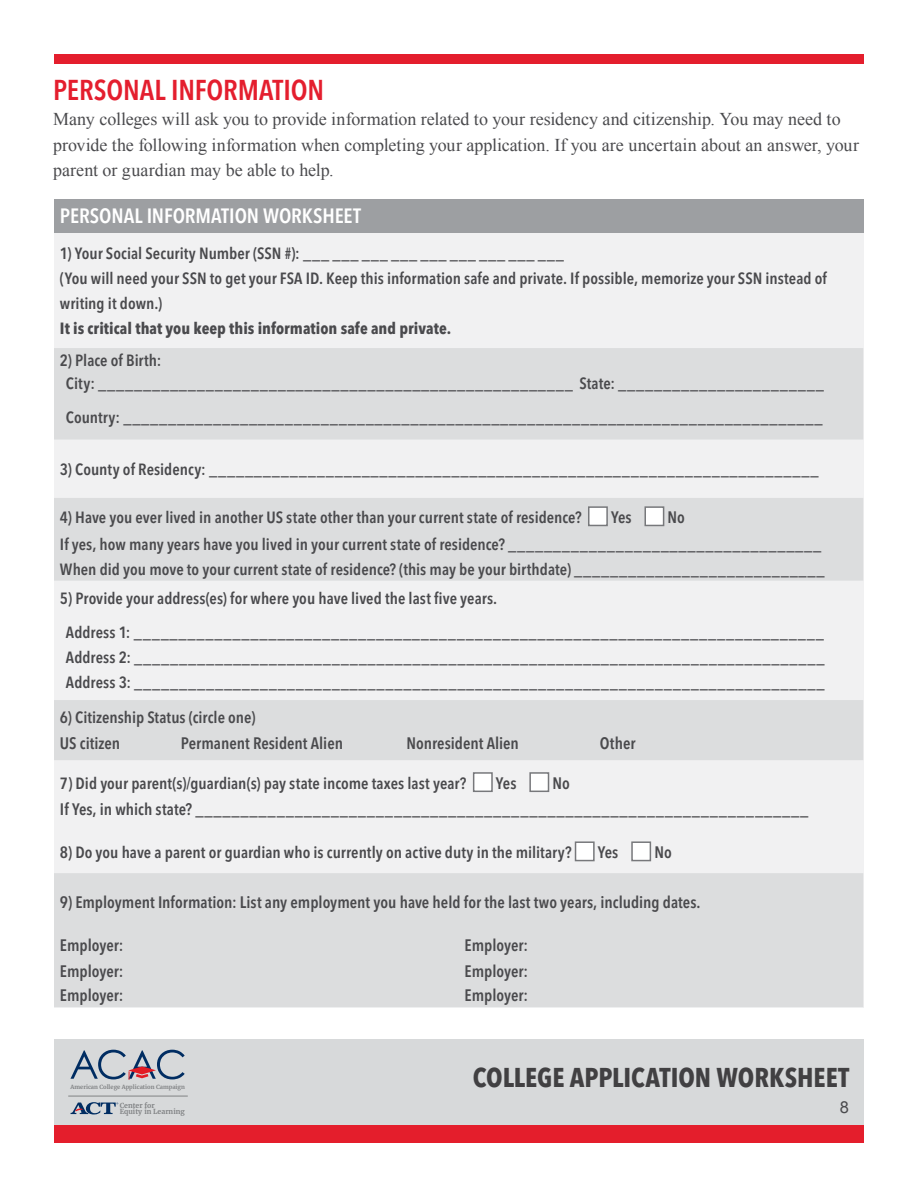
<style>
.page{position:relative;width:918px;height:1188px;background:#fff}
.page>*{position:absolute;margin:0;border:0;box-sizing:border-box;transform-origin:0 0}
.t1{font:600 condensed 28.5px "Avenir Next LT Pro";letter-spacing:-.005em;color:#e41e2e}
.t2{font:700 condensed 27px "Avenir Next LT Pro";color:#414042}
.t3{font:600 condensed 20.55px "Avenir Next LT Pro";letter-spacing:-.005em;color:#fff}
.t4{font:18px/25.5px "Times New Roman";letter-spacing:-.005em;color:#4a4a4d}
.t5{font:600 condensed 16.5px/25.5px "Avenir Next LT Pro";color:#4a4a4d}
.t6{font:16.5px "Arial";color:#4a4a4d}
.t7{font:600 condensed 16.2px/24.9px "Avenir Next LT Pro";color:#4a4a4d}
.t8{font:700 condensed 16.2px "Avenir Next LT Pro";color:#4a4a4d}
.t9{font:700 6.9px/6.3px "Merriweather";color:#808284}
.t10{font:700 5.7px "Merriweather";color:#808284}
</style>
<div class="page">
<div style="left:54px;top:1040px;width:810px;height:94px;background:#d7d9da"></div>
<div style="left:54px;top:1125px;width:810px;height:18px;background:#e41e2c"></div>
<svg style="left:71px;top:1102px;width:47px;height:13px"></svg>
<hr style="left:68px;top:1096px;width:120px;height:1px;background:#808284">
<svg style="left:70px;top:1050px;width:115px;height:30px"></svg>
<div style="left:54px;top:216px;width:810px;height:792px;background:#f1f1f2"></div>
<div style="left:54px;top:199px;width:809px;height:33px;background:#9d9fa2"></div>
<svg style="left:54px;top:348px;width:809px;height:659px;fill:#dcddde"></svg>
<div style="left:588px;top:506px;width:20px;height:20px;background:#fff;border:2px solid #77787b"></div>
<div style="left:645px;top:506px;width:19px;height:20px;background:#fff;border:2px solid #77787b"></div>
<div style="left:473px;top:772px;width:20px;height:20px;background:#fff;border:2px solid #77787b"></div>
<div style="left:529px;top:772px;width:20px;height:20px;background:#fff;border:2px solid #77787b"></div>
<div style="left:575px;top:841px;width:20px;height:20px;background:#fff;border:2px solid #77787b"></div>
<div style="left:631px;top:841px;width:20px;height:20px;background:#fff;border:2px solid #77787b"></div>
<div style="left:54px;top:54px;width:810px;height:9px;background:#e41e2d"></div>
<h1 class="t1" style="left:53px;top:72px;width:273px">PERSONAL INFORMATION</h1>
<p class="t4" style="left:53px;top:106px;width:807px">Many colleges will ask you to provide information related to your residency and citizenship. You may need to provide the following information when completing your application. If you are uncertain about an answer, your parent or guardian may be able to help.</p>
<p class="t3" style="left:60px;top:204px;width:303px">PERSONAL INFORMATION WORKSHEET</p>
<p class="t7" style="left:60px;top:240px;width:769px">1) Your Social Security Number (SSN #): ___ ___ ___ ___ ___ ___ ___ ___ ___<br>(You will need your SSN to get your FSA ID. Keep this information safe and private. If possible, memorize your SSN instead of writing it down.)</p>
<p class="t8" style="left:60px;top:318px;width:393px">It is critical that you keep this information safe and private.</p>
<p class="t7" style="left:66px;top:349px;width:760px;line-height:23px;text-indent:-6px">2) Place of Birth:<br>City: _____________________________________________________ State: _______________________</p>
<p class="t7" style="left:66px;top:405px;width:758px">Country: ______________________________________________________________________________</p>
<p class="t7" style="left:60px;top:457px;width:760px">3) County of Residency: ____________________________________________________________________</p>
<p class="t7" style="left:60px;top:505px;width:523px">4) Have you ever lived in another US state other than your current state of residence?</p>
<p class="t5" style="left:611px;top:505px;width:22px">Yes</p>
<p class="t5" style="left:668px;top:505px;width:19px">No</p>
<p class="t7" style="left:60px;top:532px;width:766px">If yes, how many years have you lived in your current state of residence? ___________________________________<br>When did you move to your current state of residence? (this may be your birthdate) ____________________________</p>
<p class="t7" style="left:66px;top:580px;width:760px;line-height:34.8px;text-indent:-6px">5) Provide your address(es) for where you have lived the last five years.<br>Address 1: _____________________________________________________________________________</p>
<p class="t7" style="left:66px;top:645px;width:760px">Address 2: _____________________________________________________________________________<br>Address 3: _____________________________________________________________________________</p>
<p class="t7" style="left:60px;top:705px;width:197px">6) Citizenship Status (circle one)</p>
<p class="t5" style="left:60px;top:730px;width:62px">US citizen</p>
<p class="t5" style="left:181px;top:730px;width:164px">Permanent Resident Alien</p>
<p class="t5" style="left:406px;top:730px;width:114px">Nonresident Alien</p>
<p class="t5" style="left:600px;top:730px;width:37px">Other</p>
<p class="t7" style="left:60px;top:771px;width:408px">7) Did your parent(s)/guardian(s) pay state income taxes last year?</p>
<p class="t5" style="left:496px;top:770px;width:22px">Yes</p>
<p class="t5" style="left:60px;top:770px;width:750px;text-indent:493px">No<br>If Yes, in which state? ____________________________________________________________________</p>
<p class="t7" style="left:60px;top:840px;width:513px">8) Do you have a parent or guardian who is currently on active duty in the military?</p>
<p class="t5" style="left:598px;top:840px;width:22px">Yes</p>
<p class="t5" style="left:654px;top:840px;width:19px">No</p>
<p class="t5" style="left:60px;top:890px;width:642px">9) Employment Information: List any employment you have held for the last two years, including dates.</p>
<p class="t5" style="left:60px;top:932px;width:65px">Employer:</p>
<p class="t5" style="left:465px;top:932px;width:65px">Employer:</p>
<p class="t5" style="left:60px;top:958px;width:65px">Employer:</p>
<p class="t5" style="left:465px;top:958px;width:65px">Employer:</p>
<p class="t5" style="left:60px;top:983px;width:65px">Employer:</p>
<p class="t5" style="left:465px;top:983px;width:65px">Employer:</p>
<p class="t10" style="left:71px;top:1083px;width:116px">American College Application Campaign</p>
<p class="t9" style="left:120px;top:1102px;width:66px">Center for<br>Equity in Learning</p>
<h2 class="t2" style="left:473px;top:1061px;width:378px">COLLEGE APPLICATION WORKSHEET</h2>
<p class="t6" style="left:840px;top:1097px;width:11px">8</p>
</div>
